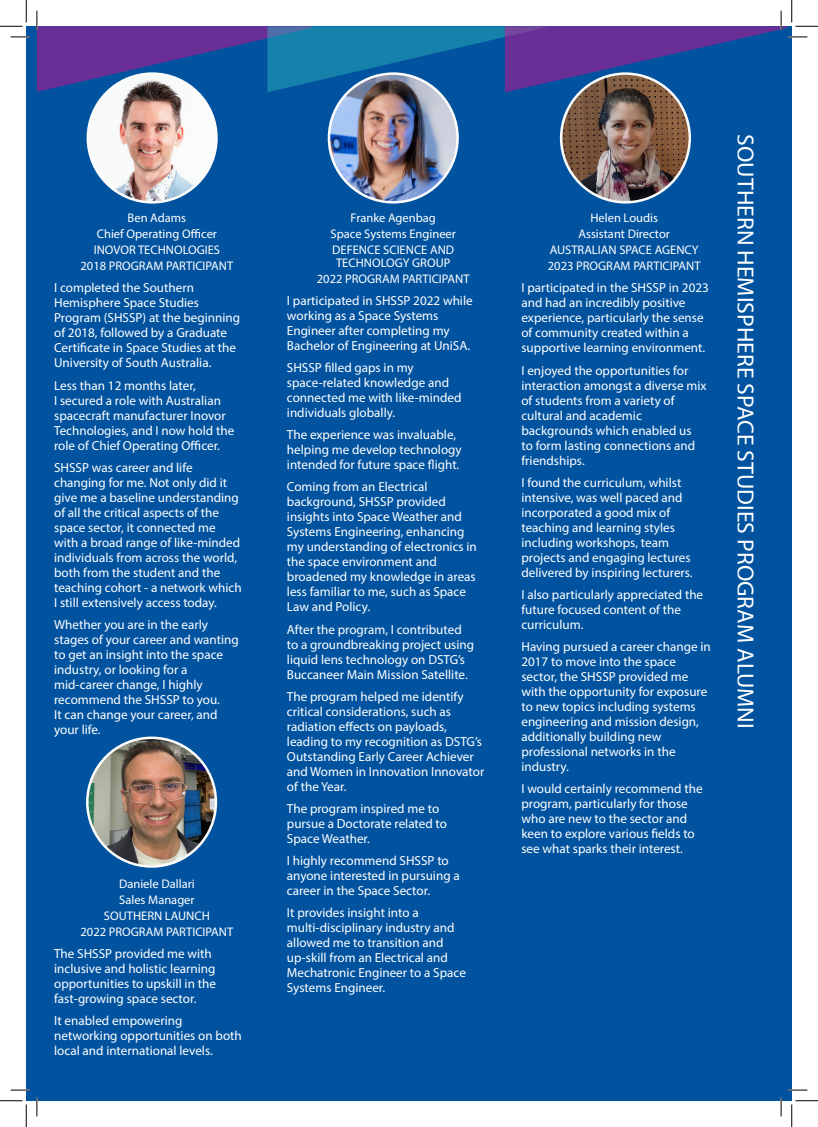
<style>
.page{position:relative;width:818px;height:1127px;background:#fff}
.page>*{position:absolute;margin:0;border:0;box-sizing:border-box;transform-origin:0 0}
.t1{font:23.75px "Myriad Pro";color:#fff}
.t2{font:13.12px/15px "Myriad Pro";color:#fff}
.t3{font:12.5px "Myriad Pro";color:#fff}
</style>
<div class="page">
<div style="left:26px;top:26px;width:766px;height:1074px;background:#0153a0"></div>
<img style="left:87px;top:737px;width:129px;height:129px;border-radius:64px">
<img style="left:88px;top:74px;width:128px;height:128px;border-radius:64px">
<img style="left:329px;top:74px;width:129px;height:128px;border-radius:64px">
<img style="left:561px;top:74px;width:129px;height:128px;border-radius:64px">
<svg style="left:11px;top:36px;width:18px;height:2px"></svg>
<svg style="left:11px;top:1089px;width:18px;height:1px"></svg>
<svg style="left:788px;top:1089px;width:19px;height:1px"></svg>
<svg style="left:36px;top:1097px;width:2px;height:18px"></svg>
<svg style="left:780px;top:1097px;width:2px;height:18px"></svg>
<svg style="left:0;top:0;width:27px;height:27px"></svg>
<svg style="left:0;top:1100px;width:27px;height:26px"></svg>
<svg style="left:36px;top:0;width:782px;height:92px"></svg>
<svg style="left:791px;top:1100px;width:27px;height:26px"></svg>
<p class="t3" style="left:128px;top:210px;width:60px">Ben Adams</p>
<p class="t3" style="left:97px;top:226px;width:122px">Chief Operating Officer</p>
<p class="t3" style="left:94px;top:242px;width:128px">INOVOR TECHNOLOGIES</p>
<p class="t3" style="left:81px;top:258px;width:154px">2018 PROGRAM PARTICIPANT</p>
<p class="t2" style="left:54px;top:280px;width:141px">I completed the Southern</p>
<p class="t2" style="left:54px;top:295px;width:146px">Hemisphere Space Studies</p>
<p class="t2" style="left:54px;top:310px;width:187px">Program (SHSSP) at the beginning of 2018, followed by a Graduate<br>Certificate in Space Studies at the<br>University of South Australia.</p>
<p class="t2" style="left:54px;top:377px;width:143px">Less than 12 months later,</p>
<p class="t2" style="left:54px;top:392px;width:182px">I secured a role with Australian spacecraft manufacturer Inovor<br>Technologies, and I now hold the role of Chief Operating Officer.</p>
<p class="t2" style="left:54px;top:459px;width:140px">SHSSP was career and life</p>
<p class="t2" style="left:54px;top:474px;width:189px">changing for me. Not only did it give me a baseline understanding of all the critical aspects of the space sector, it connected me with a broad range of like-minded individuals from across the world, both from the student and the teaching cohort - a network which<br>I still extensively access today.</p>
<p class="t2" style="left:54px;top:616px;width:155px">Whether you are in the early</p>
<p class="t2" style="left:54px;top:631px;width:186px">stages of your career and wanting to get an insight into the space</p>
<p class="t2" style="left:54px;top:661px;width:135px">industry, or looking for a</p>
<p class="t2" style="left:54px;top:676px;width:150px">mid-career change, I highly</p>
<p class="t2" style="left:54px;top:691px;width:167px">recommend the SHSSP to you.</p>
<p class="t2" style="left:54px;top:706px;width:165px">It can change your career, and your life.</p>
<p class="t3" style="left:119px;top:875px;width:77px">Daniele Dallari</p>
<p class="t3" style="left:119px;top:891px;width:77px">Sales Manager</p>
<p class="t3" style="left:104px;top:907px;width:107px">SOUTHERN LAUNCH</p>
<p class="t3" style="left:81px;top:924px;width:154px">2022 PROGRAM PARTICIPANT</p>
<p class="t2" style="left:54px;top:945px;width:159px">The SHSSP provided me with</p>
<p class="t2" style="left:54px;top:960px;width:163px">inclusive and holistic learning</p>
<p class="t2" style="left:54px;top:975px;width:163px">opportunities to upskill in the fast-growing space sector.</p>
<p class="t2" style="left:54px;top:1013px;width:130px">It enabled empowering</p>
<p class="t2" style="left:54px;top:1028px;width:189px">networking opportunities on both local and international levels.</p>
<p class="t3" style="left:351px;top:210px;width:87px">Franke Agenbag</p>
<p class="t3" style="left:331px;top:226px;width:127px">Space Systems Engineer</p>
<p class="t3" style="left:332px;top:242px;width:124px">DEFENCE SCIENCE AND</p>
<p class="t3" style="left:336px;top:255px;width:116px">TECHNOLOGY GROUP</p>
<p class="t3" style="left:317px;top:271px;width:154px">2022 PROGRAM PARTICIPANT</p>
<p class="t2" style="left:287px;top:293px;width:187px">I participated in SHSSP 2022 while working as a Space Systems</p>
<p class="t2" style="left:287px;top:323px;width:185px">Engineer after completing my<br>Bachelor of Engineering at UniSA.</p>
<p class="t2" style="left:287px;top:360px;width:128px">SHSSP filled gaps in my</p>
<p class="t2" style="left:287px;top:375px;width:164px">space-related knowledge and</p>
<p class="t2" style="left:287px;top:390px;width:176px">connected me with like-minded individuals globally.</p>
<p class="t2" style="left:287px;top:427px;width:171px">The experience was invaluable,</p>
<p class="t2" style="left:287px;top:442px;width:176px">helping me develop technology</p>
<p class="t2" style="left:287px;top:457px;width:174px">intended for future space flight.</p>
<p class="t2" style="left:287px;top:479px;width:142px">Coming from an Electrical</p>
<p class="t2" style="left:287px;top:494px;width:160px">background, SHSSP provided</p>
<p class="t2" style="left:287px;top:509px;width:191px">insights into Space Weather and<br>Systems Engineering, enhancing my understanding of electronics in the space environment and</p>
<p class="t2" style="left:287px;top:569px;width:190px">broadened my knowledge in areas less familiar to me, such as Space<br>Law and Policy.</p>
<p class="t2" style="left:287px;top:621px;width:189px">After the program, I contributed to a groundbreaking project using liquid lens technology on DSTG’s Buccaneer Main Mission Satellite.</p>
<p class="t2" style="left:287px;top:688px;width:178px">The program helped me identify</p>
<p class="t2" style="left:287px;top:703px;width:166px">critical considerations, such as</p>
<p class="t2" style="left:287px;top:718px;width:161px">radiation effects on payloads,</p>
<p class="t2" style="left:287px;top:733px;width:196px">leading to my recognition as DSTG’s</p>
<p class="t2" style="left:287px;top:748px;width:199px">Outstanding Early Career Achiever and Women in Innovation Innovator of the Year.</p>
<p class="t2" style="left:287px;top:800px;width:154px">The program inspired me to</p>
<p class="t2" style="left:287px;top:815px;width:162px">pursue a Doctorate related to<br>Space Weather.</p>
<p class="t2" style="left:287px;top:852px;width:163px">I highly recommend SHSSP to</p>
<p class="t2" style="left:287px;top:867px;width:174px">anyone interested in pursuing a career in the Space Sector.</p>
<p class="t2" style="left:287px;top:904px;width:133px">It provides insight into a</p>
<p class="t2" style="left:287px;top:919px;width:169px">multi-disciplinary industry and</p>
<p class="t2" style="left:287px;top:934px;width:158px">allowed me to transition and</p>
<p class="t2" style="left:287px;top:949px;width:180px">up-skill from an Electrical and<br>Mechatronic Engineer to a Space<br>Systems Engineer.</p>
<p class="t3" style="left:590px;top:210px;width:69px">Helen Loudis</p>
<p class="t3" style="left:578px;top:226px;width:93px">Assistant Director</p>
<p class="t3" style="left:550px;top:242px;width:150px">AUSTRALIAN SPACE AGENCY</p>
<p class="t3" style="left:548px;top:258px;width:154px">2023 PROGRAM PARTICIPANT</p>
<p class="t2" style="left:521px;top:280px;width:189px">I participated in the SHSSP in 2023 and had an incredibly positive</p>
<p class="t2" style="left:521px;top:310px;width:184px">experience, particularly the sense of community created within a</p>
<p class="t2" style="left:521px;top:340px;width:185px">supportive learning environment.</p>
<p class="t2" style="left:521px;top:362px;width:168px">I enjoyed the opportunities for</p>
<p class="t2" style="left:521px;top:377px;width:187px">interaction amongst a diverse mix of students from a variety of</p>
<p class="t2" style="left:521px;top:407px;width:122px">cultural and academic</p>
<p class="t2" style="left:521px;top:422px;width:175px">backgrounds which enabled us to form lasting connections and friendships.</p>
<p class="t2" style="left:521px;top:474px;width:161px">I found the curriculum, whilst</p>
<p class="t2" style="left:521px;top:489px;width:163px">intensive, was well paced and</p>
<p class="t2" style="left:521px;top:504px;width:150px">incorporated a good mix of</p>
<p class="t2" style="left:521px;top:519px;width:155px">teaching and learning styles</p>
<p class="t2" style="left:521px;top:534px;width:149px">including workshops, team</p>
<p class="t2" style="left:521px;top:549px;width:173px">projects and engaging lectures delivered by inspiring lecturers.</p>
<p class="t2" style="left:521px;top:586px;width:183px">I also particularly appreciated the future focused content of the</p>
<p class="t2" style="left:521px;top:616px;width:63px">curriculum.</p>
<p class="t2" style="left:521px;top:638px;width:191px">Having pursued a career change in<br>2017 to move into the space</p>
<p class="t2" style="left:521px;top:668px;width:187px">sector, the SHSSP provided me with the opportunity for exposure to new topics including systems</p>
<p class="t2" style="left:521px;top:713px;width:179px">engineering and mission design,</p>
<p class="t2" style="left:521px;top:728px;width:141px">additionally building new</p>
<p class="t2" style="left:521px;top:743px;width:156px">professional networks in the</p>
<p class="t2" style="left:521px;top:758px;width:49px">industry.</p>
<p class="t2" style="left:521px;top:781px;width:183px">I would certainly recommend the program, particularly for those who are new to the sector and keen to explore various fields to see what sparks their interest.</p>
<p class="t1" style="left:760px;top:134px;width:595px;rotate:90deg">SOUTHERN HEMISPHERE SPACE STUDIES PROGRAM ALUMNI</p>
</div>
